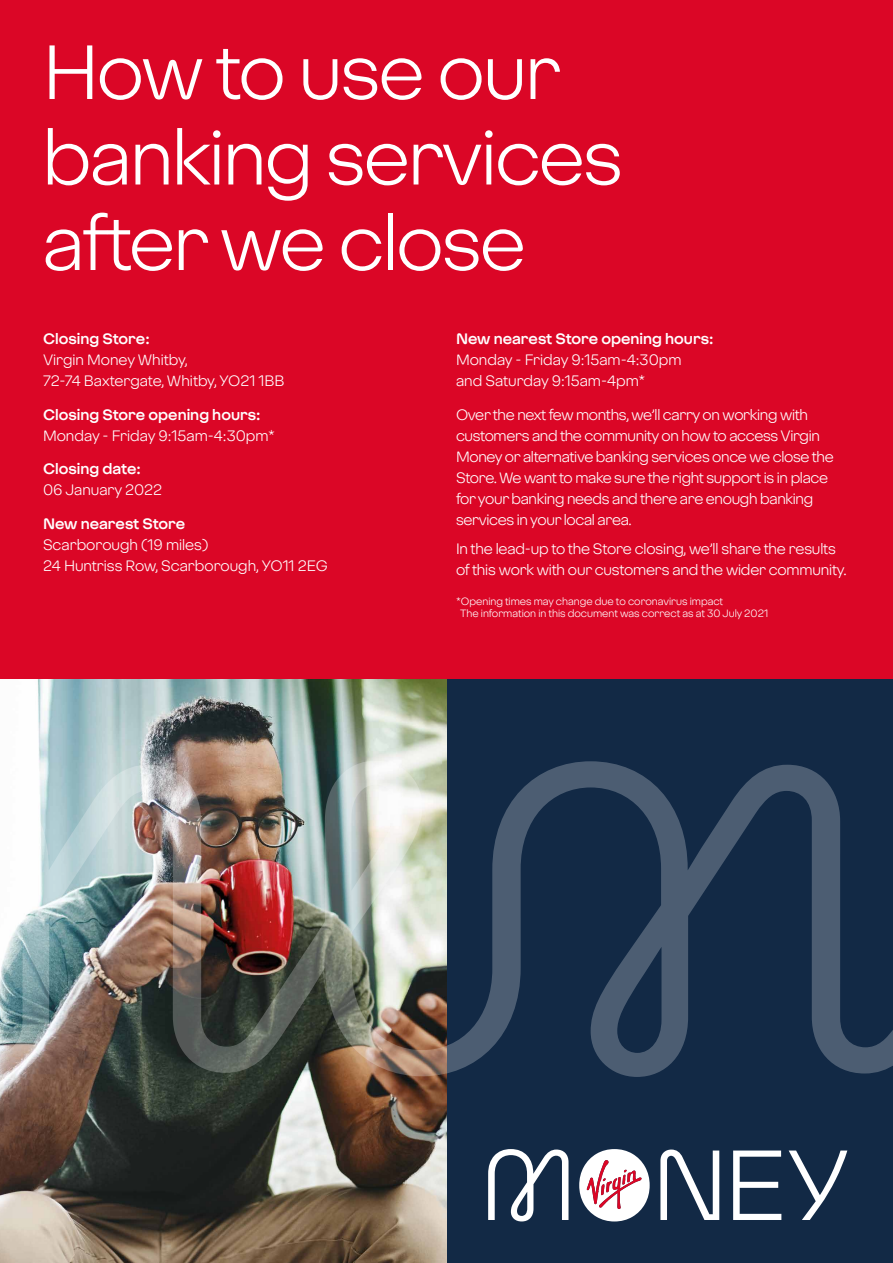
<style>
.page{position:relative;width:893px;height:1263px;background:#fff}
.page>*{position:absolute;margin:0;border:0;box-sizing:border-box;transform-origin:0 0}
.t1{font:76.5px/85.5px "Virgin Money Sans";letter-spacing:-.02em;color:#fff}
.t2{font:15px/21px "Virgin Money Sans";letter-spacing:-.02em;color:#fff}
.t3{font:15px/21px "Virgin Money Sans";color:#fff}
.t4{font:10.5px "Virgin Money Sans";color:#fff}
.s1{font-weight:700}
</style>
<div class="page">
<img style="left:0;top:678px;width:447px;height:585px">
<div style="left:447px;top:678px;width:446px;height:585px;background:#122945"></div>
<div style="left:0;top:0;width:893px;height:678px;background:#db0626"></div>
<svg style="left:789px;top:1150px;width:58px;height:70px"></svg>
<svg style="left:488px;top:1149px;width:80px;height:72px"></svg>
<svg style="left:660px;top:1149px;width:59px;height:71px"></svg>
<svg style="left:733px;top:1150px;width:48px;height:70px"></svg>
<svg style="left:579px;top:1149px;width:71px;height:72px"></svg>
<img style="left:0;top:761px;width:893px;height:316px">
<p class="t1" style="left:43px;top:27px;width:582px">How to use our banking services after we close</p>
<p class="t3" style="left:43px;top:328px;width:243px"><span class="s1">Closing Store:<br></span>Virgin Money Whitby,<br>72-74 Baxtergate, Whitby, YO21 1BB</p>
<p class="t3" style="left:43px;top:403px;width:234px"><span class="s1">Closing Store opening hours:<br></span>Monday - Friday 9:15am-4:30pm*</p>
<p class="t3" style="left:43px;top:458px;width:121px"><span class="s1">Closing date:<br></span>06 January 2022</p>
<p class="t3" style="left:43px;top:513px;width:286px"><span class="s1">New nearest Store<br></span>Scarborough (19 miles)<br>24 Huntriss Row, Scarborough, YO11 2EG</p>
<p class="t3" style="left:456px;top:328px;width:259px"><span class="s1">New nearest Store opening hours:<br></span>Monday - Friday 9:15am-4:30pm<br>and Saturday 9:15am-4pm*</p>
<p class="t2" style="left:456px;top:403px;width:379px">Over the next few months, we’ll carry on working with customers and the community on how to access Virgin Money or alternative banking services once we close the Store. We want to make sure the right support is in place for your banking needs and there are enough banking services in your local area.</p>
<p class="t2" style="left:456px;top:538px;width:392px">In the lead-up to the Store closing, we’ll share the results of this work with our customers and the wider community.</p>
<p class="t4" style="left:456px;top:594px;width:268px">*Opening times may change due to coronavirus impact</p>
<p class="t4" style="left:460px;top:607px;width:310px">The information in this document was correct as at 30 July 2021</p>
</div>
